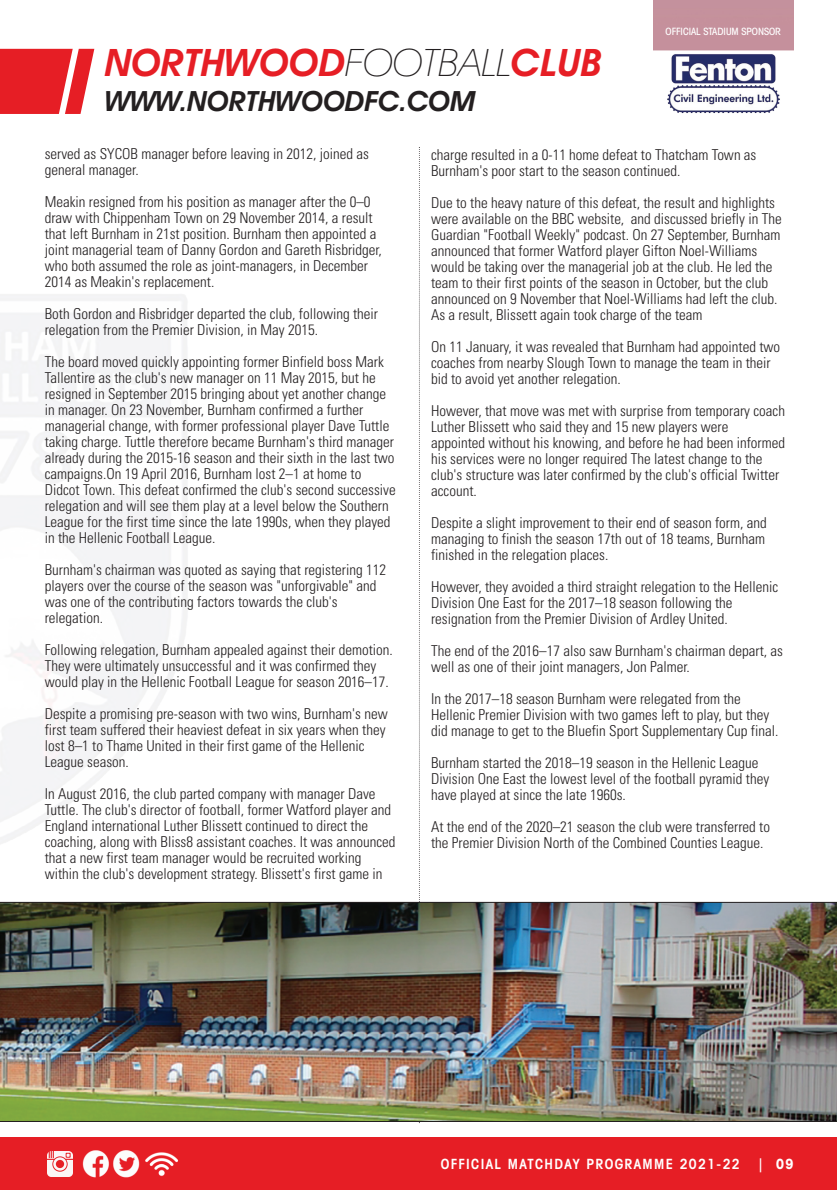
<style>
.page{position:relative;width:837px;height:1190px;background:#fff}
.page>*{position:absolute;margin:0;border:0;box-sizing:border-box;transform-origin:0 0}
.t1{font:italic 600 38px "Avant Garde IT Cby BT";color:#e61e25}
.t2{font:italic 600 28px "Avant Garde IT Cby BT";color:#231f20}
.t3{font:300 condensed 15px/16px "Univers";color:#231f20}
.t4{font:600 condensed 14px "Avant Garde IT Cby BT";letter-spacing:.1em;color:#fff}
.t5{font:500 condensed 10px "Avant Garde IT Cby BT";color:#fff}
.s1{font-weight:200;color:#231f20}
.s2{font-weight:700}
</style>
<div class="page">
<svg style="left:0;top:49px;width:94px;height:65px;background:#e93c42"></svg>
<img style="left:653px;top:0;width:140px;height:113px">
<div style="left:0;top:1137px;width:837px;height:52px;background:#e61e25"></div>
<svg style="left:419px;top:147px;width:1px;height:976px"></svg>
<img style="left:82px;top:1150px;width:58px;height:28px">
<img style="left:47px;top:1151px;width:25px;height:25px">
<img style="left:145px;top:1152px;width:33px;height:24px">
<img style="left:0;top:901px;width:837px;height:220px">
<p class="t1" style="left:105px;top:48px;width:498px">NORTHWOOD<span class="s1">FOOTBALL</span>CLUB</p>
<p class="t2" style="left:105px;top:91px;width:372px">WWW.NORTHWOODFC.COM</p>
<p class="t5" style="left:665px;top:28px;width:117px">OFFICIAL STADIUM SPONSOR</p>
<p class="t3" style="left:45px;top:147px;width:325px">served as SYCOB manager before leaving in 2012, joined as general manager.</p>
<p class="t3" style="left:45px;top:195px;width:339px">Meakin resigned from his position as manager after the 0–0 draw with Chippenham Town on 29 November 2014, a result that left Burnham in 21st position. Burnham then appointed a joint managerial team of Danny Gordon and Gareth Risbridger, who both assumed the role as joint-managers, in December 2014 as Meakin's replacement.</p>
<p class="t3" style="left:45px;top:307px;width:335px">Both Gordon and Risbridger departed the club, following their relegation from the Premier Division, in May 2015.</p>
<p class="t3" style="left:45px;top:355px;width:352px">The board moved quickly appointing former Binfield boss Mark Tallentire as the club's new manager on 11 May 2015, but he resigned in September 2015 bringing about yet another change in manager. On 23 November, Burnham confirmed a further managerial change, with former professional player Dave Tuttle taking charge. Tuttle therefore became Burnham's third manager already during the 2015-16 season and their sixth in the last two campaigns.On 19 April 2016, Burnham lost 2–1 at home to Didcot Town. This defeat confirmed the club's second successive relegation and will see them play at a level below the Southern League for the first time since the late 1990s, when they played in the Hellenic Football League.</p>
<p class="t3" style="left:45px;top:563px;width:343px">Burnham's chairman was quoted as saying that registering 112 players over the course of the season was "unforgivable" and was one of the contributing factors towards the club's relegation.</p>
<p class="t3" style="left:45px;top:643px;width:350px">Following relegation, Burnham appealed against their demotion.<br>They were ultimately unsuccessful and it was confirmed they would play in the Hellenic Football League for season 2016–17.</p>
<p class="t3" style="left:45px;top:707px;width:344px">Despite a promising pre-season with two wins, Burnham's new first team suffered their heaviest defeat in six years when they lost 8–1 to Thame United in their first game of the Hellenic League season.</p>
<p class="t3" style="left:45px;top:787px;width:352px">In August 2016, the club parted company with manager Dave Tuttle. The club's director of football, former Watford player and England international Luther Blissett continued to direct the coaching, along with Bliss8 assistant coaches. It was announced that a new first team manager would be recruited working within the club's development strategy. Blissett's first game in</p>
<p class="t3" style="left:431px;top:148px;width:327px">charge resulted in a 0-11 home defeat to Thatcham Town as<br>Burnham's poor start to the season continued.</p>
<p class="t3" style="left:431px;top:196px;width:352px">Due to the heavy nature of this defeat, the result and highlights were available on the BBC website, and discussed briefly in The Guardian "Football Weekly" podcast. On 27 September, Burnham announced that former Watford player Gifton Noel-Williams would be taking over the managerial job at the club. He led the team to their first points of the season in October, but the club announced on 9 November that Noel-Williams had left the club.<br>As a result, Blissett again took charge of the team</p>
<p class="t3" style="left:431px;top:340px;width:351px">On 11 January, it was revealed that Burnham had appointed two coaches from nearby Slough Town to manage the team in their bid to avoid yet another relegation.</p>
<p class="t3" style="left:431px;top:404px;width:355px">However, that move was met with surprise from temporary coach Luther Blissett who said they and 15 new players were appointed without his knowing, and before he had been informed his services were no longer required The latest change to the club's structure was later confirmed by the club's official Twitter account.</p>
<p class="t3" style="left:431px;top:516px;width:337px;text-align:justify">Despite a slight improvement to their end of season form, and managing to finish the season 17th out of 18 teams, Burnham finished in the relegation places.</p>
<p class="t3" style="left:431px;top:580px;width:349px">However, they avoided a third straight relegation to the Hellenic<br>Division One East for the 2017–18 season following the resignation from the Premier Division of Ardley United.</p>
<p class="t3" style="left:431px;top:644px;width:353px">The end of the 2016–17 also saw Burnham's chairman depart, as well as one of their joint managers, Jon Palmer.</p>
<p class="t3" style="left:431px;top:692px;width:349px">In the 2017–18 season Burnham were relegated from the<br>Hellenic Premier Division with two games left to play, but they did manage to get to the Bluefin Sport Supplementary Cup final.</p>
<p class="t3" style="left:431px;top:756px;width:340px">Burnham started the 2018–19 season in the Hellenic League<br>Division One East the lowest level of the football pyramid they have played at since the late 1960s.</p>
<p class="t3" style="left:431px;top:820px;width:340px">At the end of the 2020–21 season the club were transferred to the Premier Division North of the Combined Counties League.</p>
<p class="t4" style="left:441px;top:1158px;width:354px">OFFICIAL MATCHDAY PROGRAMME 2021-22 | <span class="s2">09</span></p>
</div>
